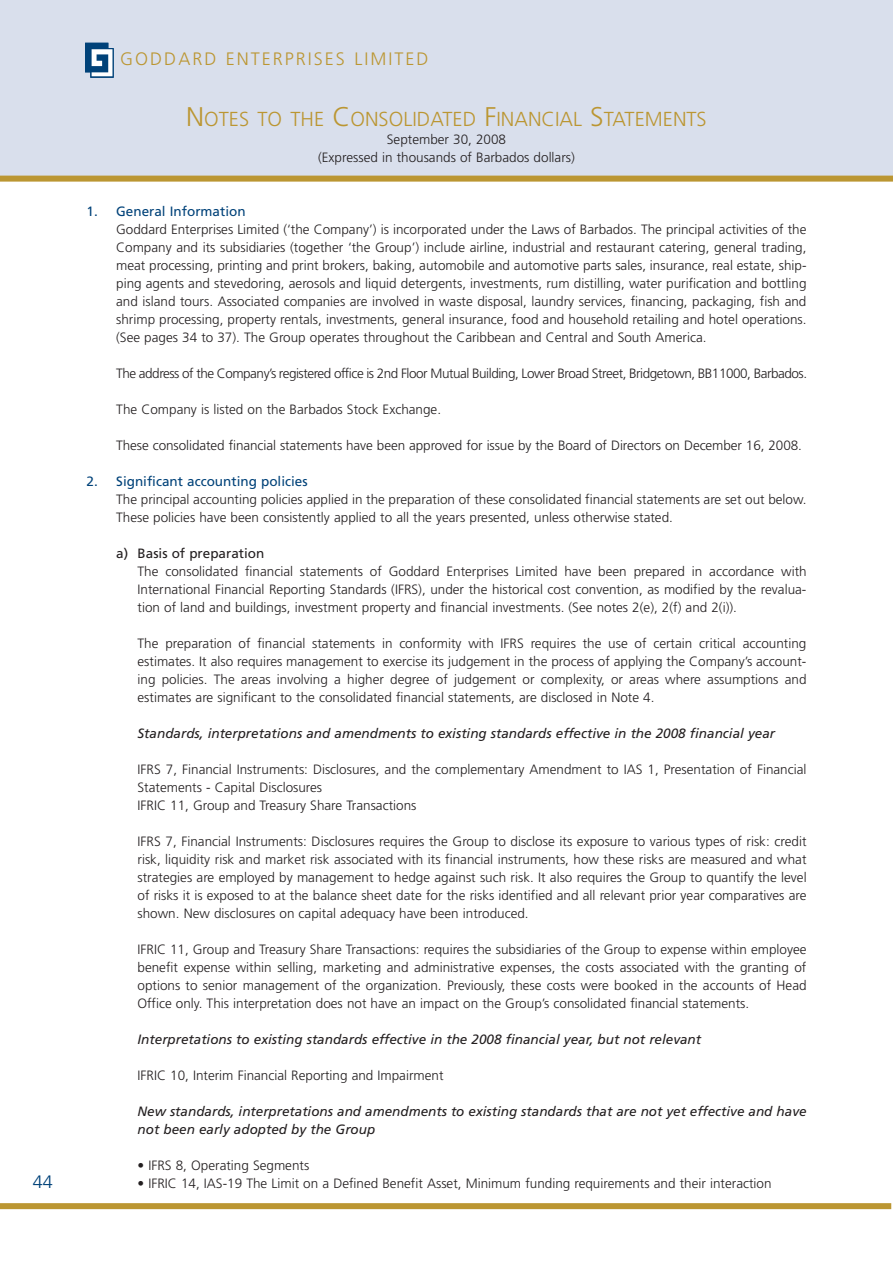
<style>
.page{position:relative;width:893px;height:1263px;background:#fff}
.page>*{position:absolute;margin:0;border:0;box-sizing:border-box;transform-origin:0 0}
.t1{font:300 20.25px "Frutiger";color:#bb9632}
.t2{font:300 18px "Frutiger";letter-spacing:.11em;color:#bb9632}
.t3{font:300 18px "Frutiger";color:#004279}
.t4{font:300 13.5px/18px "Frutiger";color:#231f20;text-align:justify}
.t5{font:italic 13.5px/18px "Frutiger";color:#231f20}
.t6{font:300 13.5px "Frutiger";letter-spacing:-.035em;color:#231f20}
.t7{font:13.5px "Frutiger";color:#004279}
.t8{font:13.5px "Frutiger";color:#231f20}
.s1{font-size:27px}
</style>
<div class="page">
<div style="left:0;top:0;width:893px;height:180px;background:#d9dfec"></div>
<div style="left:0;top:176px;width:893px;height:6px;background:#bb9632"></div>
<div style="left:0;top:1203px;width:891px;height:6px;background:#bb9632"></div>
<svg style="left:85px;top:43px;width:29px;height:35px"></svg>
<h2 class="t3" style="left:33px;top:1174px;width:22px">44</h2>
<h2 class="t2" style="left:120px;top:51px;width:310px">GODDARD ENTERPRISES LIMITED</h2>
<h1 class="t1" style="left:186px;top:111px;width:522px"><span class="s1">N</span>OTES TO THE <span class="s1">C</span>ONSOLIDATED <span class="s1">F</span>INANCIAL <span class="s1">S</span>TATEMENTS</h1>
<p class="t4" style="left:318px;top:131px;width:258px;text-align:center">September 30, 2008<br>(Expressed in thousands of Barbados dollars)</p>
<p class="t7" style="left:87px;top:206px;width:161px">1. General Information</p>
<p class="t4" style="left:116px;top:221px;width:692px">Goddard Enterprises Limited (‘the Company’) is incorporated under the Laws of Barbados. The principal activities of the Company and its subsidiaries (together ‘the Group’) include airline, industrial and restaurant catering, general trading, meat processing, printing and print brokers, baking, automobile and automotive parts sales, insurance, real estate, ship&shy;ping agents and stevedoring, aerosols and liquid detergents, investments, rum distilling, water purification and bottling and island tours. Associated companies are involved in waste disposal, laundry services, financing, packaging, fish and shrimp processing, property rentals, investments, general insurance, food and household retailing and hotel operations. (See pages 34 to 37). The Group operates throughout the Caribbean and Central and South America.</p>
<p class="t6" style="left:116px;top:368px;width:692px">The address of the Company’s registered office is 2nd Floor Mutual Building, Lower Broad Street, Bridgetown, BB11000, Barbados.</p>
<p class="t4" style="left:116px;top:401px;width:326px">The Company is listed on the Barbados Stock Exchange.</p>
<p class="t4" style="left:116px;top:437px;width:687px">These consolidated financial statements have been approved for issue by the Board of Directors on December 16, 2008.</p>
<p class="t7" style="left:87px;top:476px;width:223px">2. Significant accounting policies</p>
<p class="t4" style="left:116px;top:491px;width:692px">The principal accounting policies applied in the preparation of these consolidated financial statements are set out below.<br>These policies have been consistently applied to all the years presented, unless otherwise stated.</p>
<p class="t8" style="left:116px;top:548px;width:150px">a) Basis of preparation</p>
<p class="t4" style="left:138px;top:563px;width:671px">The consolidated financial statements of Goddard Enterprises Limited have been prepared in accordance with International Financial Reporting Standards (IFRS), under the historical cost convention, as modified by the revalua&shy;tion of land and buildings, investment property and financial investments. (See notes 2(e), 2(f) and 2(i)).</p>
<p class="t4" style="left:138px;top:635px;width:670px">The preparation of financial statements in conformity with IFRS requires the use of certain critical accounting estimates. It also requires management to exercise its judgement in the process of applying the Company’s account&shy;ing policies. The areas involving a higher degree of judgement or complexity, or areas where assumptions and estimates are significant to the consolidated financial statements, are disclosed in Note 4.</p>
<p class="t5" style="left:138px;top:725px;width:639px">Standards, interpretations and amendments to existing standards effective in the 2008 financial year</p>
<p class="t4" style="left:138px;top:761px;width:670px;text-align:left">IFRS 7, Financial Instruments: Disclosures, and the complementary Amendment to IAS 1, Presentation of Financial<br>Statements - Capital Disclosures<br>IFRIC 11, Group and Treasury Share Transactions</p>
<p class="t4" style="left:138px;top:833px;width:671px">IFRS 7, Financial Instruments: Disclosures requires the Group to disclose its exposure to various types of risk: credit risk, liquidity risk and market risk associated with its financial instruments, how these risks are measured and what strategies are employed by management to hedge against such risk. It also requires the Group to quantify the level of risks it is exposed to at the balance sheet date for the risks identified and all relevant prior year comparatives are shown. New disclosures on capital adequacy have been introduced.</p>
<p class="t4" style="left:138px;top:941px;width:671px">IFRIC 11, Group and Treasury Share Transactions: requires the subsidiaries of the Group to expense within employee benefit expense within selling, marketing and administrative expenses, the costs associated with the granting of options to senior management of the organization. Previously, these costs were booked in the accounts of Head Office only. This interpretation does not have an impact on the Group’s consolidated financial statements.</p>
<p class="t5" style="left:138px;top:1031px;width:565px">Interpretations to existing standards effective in the 2008 financial year, but not relevant</p>
<p class="t4" style="left:138px;top:1067px;width:307px">IFRIC 10, Interim Financial Reporting and Impairment</p>
<p class="t5" style="left:138px;top:1103px;width:670px">New standards, interpretations and amendments to existing standards that are not yet effective and have not been early adopted by the Group</p>
<p class="t4" style="left:138px;top:1157px;width:173px">• IFRS 8, Operating Segments</p>
<p class="t4" style="left:138px;top:1175px;width:635px">• IFRIC 14, IAS-19 The Limit on a Defined Benefit Asset, Minimum funding requirements and their interaction</p>
</div>
